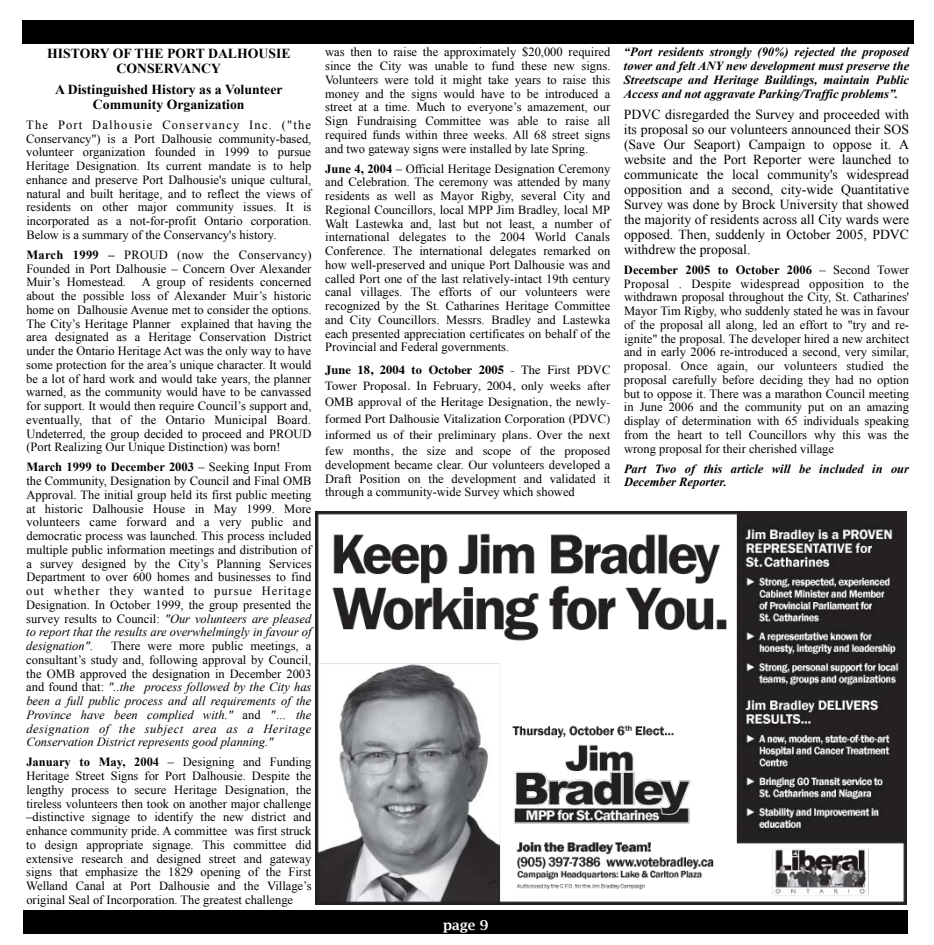
<style>
.page{position:relative;width:934px;height:945px;background:#fff}
.page>*{position:absolute;margin:0;border:0;box-sizing:border-box;transform-origin:0 0}
.t1{font:13.75px/15px "Times New Roman";color:#000;text-align:justify}
.t2{font:700 13.75px/15px "Times New Roman";color:#000;text-align:center}
.t3{font:600 13.75px "Lucida Bright";color:#fff}
.t4{font:12.5px/13.8px "Times New Roman";color:#000;text-align:justify}
.t5{font:italic 12.5px/13.8px "Times New Roman";color:#000;text-align:justify}
.t6{font:12.5px/16.2px "Times";color:#000;text-align:justify}
.t7{font:italic 700 12.5px/13.8px "Times New Roman";color:#000;text-align:justify}
.s1{font-weight:700}
.s2{font-style:italic}
.s3{font-style:normal}
</style>
<div class="page">
<div style="left:22px;top:20px;width:892px;height:24px;background:#000"></div>
<img style="left:315px;top:511px;width:591px;height:394px">
<div style="left:24px;top:910px;width:884px;height:24px;background:#000"></div>
<p class="t2" style="left:47px;top:45px;width:245px">HISTORY OF THE PORT DALHOUSIE<br>CONSERVANCY</p>
<p class="t2" style="left:55px;top:82px;width:229px">A Distinguished History as a Volunteer<br>Community Organization</p>
<p class="t4" style="left:26px;top:118px;width:287px">The Port Dalhousie Conservancy Inc. ("the Conservancy") is a Port Dalhousie community-based, volunteer organization founded in 1999 to pursue Heritage Designation. Its current mandate is to help enhance and preserve Port Dalhousie's unique cultural, natural and built heritage, and to reflect the views of residents on other major community issues. It is incorporated as a not-for-profit Ontario corporation.<br>Below is a summary of the Conservancy's history.</p>
<p class="t4" style="left:26px;top:248px;width:287px"><span class="s1">March 1999 –</span> PROUD (now the Conservancy)<br>Founded in Port Dalhousie – Concern Over Alexander Muir’s Homestead.</p>
<p class="t4" style="left:26px;top:275px;width:287px;text-indent:115px">A group of residents concerned about the possible loss of Alexander Muir’s historic home on Dalhousie Avenue met to consider the options.<br>The City’s Heritage Planner explained that having the area designated as a Heritage Conservation District under the Ontario Heritage Act was the only way to have some protection for the area’s unique character. It would be a lot of hard work and would take years, the planner warned, as the community would have to be canvassed for support. It would then require Council’s support and, eventually, that of the Ontario Municipal Board.<br>Undeterred, the group decided to proceed and PROUD (Port Realizing Our Unique Distinction) was born!</p>
<p class="t4" style="left:26px;top:460px;width:287px"><span class="s1">March 1999 to December 2003</span> – Seeking Input From the Community, Designation by Council and Final OMB Approval. The initial group held its first public meeting at historic Dalhousie House in May 1999. More volunteers came forward and a very public and democratic process was launched. This process included multiple public information meetings and distribution of a survey designed by the City’s Planning Services Department to over 600 homes and businesses to find out whether they wanted to pursue Heritage Designation. In October 1999, the group presented the survey results to Council: <span class="s2">"Our volunteers are pleased to report that the results are overwhelmingly in favour of designation"</span>.</p>
<p class="t5" style="left:26px;top:639px;width:287px;text-indent:85px"><span class="s3">There were more public meetings, a consultant’s study and, following approval by Council, the OMB approved the designation in December 2003 and found that:</span> "..the process followed by the City has been a full public process and all requirements of the Province have been complied with." <span class="s3">and</span> "… the designation of the subject area as a Heritage Conservation District represents good planning."</p>
<p class="t4" style="left:26px;top:755px;width:287px"><span class="s1">January to May, 2004</span> – Designing and Funding Heritage Street Signs for Port Dalhousie. Despite the lengthy process to secure Heritage Designation, the tireless volunteers then took on another major challenge –distinctive signage to identify the new district and enhance community pride. A committee was first struck to design appropriate signage. This committee did extensive research and designed street and gateway signs that emphasize the 1829 opening of the First Welland Canal at Port Dalhousie and the Village’s original Seal of Incorporation. The greatest challenge</p>
<p class="t4" style="left:325px;top:45px;width:287px">was then to raise the approximately $20,000 required since the City was unable to fund these new signs.<br>Volunteers were told it might take years to raise this money and the signs would have to be introduced a street at a time. Much to everyone’s amazement, our Sign Fundraising Committee was able to raise all required funds within three weeks. All 68 street signs and two gateway signs were installed by late Spring.</p>
<p class="t4" style="left:325px;top:161px;width:287px"><span class="s1">June 4, 2004</span> – Official Heritage Designation Ceremony and Celebration. The ceremony was attended by many residents as well as Mayor Rigby, several City and Regional Councillors, local MPP Jim Bradley, local MP Walt Lastewka and, last but not least, a number of international delegates to the 2004 World Canals Conference. The international delegates remarked on how well-preserved and unique Port Dalhousie was and called Port one of the last relatively-intact 19th century canal villages. The efforts of our volunteers were recognized by the St. Catharines Heritage Committee and City Councillors. Messrs. Bradley and Lastewka each presented appreciation certificates on behalf of the Provincial and Federal governments.</p>
<p class="t6" style="left:325px;top:361px;width:287px"><span class="s1">June 18, 2004 to October 2005</span> - The First PDVC Tower Proposal. In February, 2004, only weeks after OMB approval of the Heritage Designation, the newly&shy;formed Port Dalhousie Vitalization Corporation (PDVC) informed us of their preliminary plans. Over the next few months, the size and scope of the proposed</p>
<p class="t4" style="left:325px;top:458px;width:287px">development became clear. Our volunteers developed a Draft Position on the development and validated it through a community-wide Survey which showed</p>
<p class="t3" style="left:443px;top:917px;width:47px">page 9</p>
<p class="t7" style="left:624px;top:45px;width:287px">“Port residents strongly (90%) rejected the proposed tower and felt ANY new development must preserve the Streetscape and Heritage Buildings, maintain Public Access and not aggravate Parking/Traffic problems”.</p>
<p class="t1" style="left:624px;top:107px;width:287px">PDVC disregarded the Survey and proceeded with its proposal so our volunteers announced their SOS (Save Our Seaport) Campaign to oppose it. A website and the Port Reporter were launched to communicate the local community's widespread opposition and a second, city-wide Quantitative Survey was done by Brock University that showed the majority of residents across all City wards were opposed. Then, suddenly in October 2005, PDVC withdrew the proposal.</p>
<p class="t4" style="left:624px;top:263px;width:287px"><span class="s1">December 2005 to October 2006</span> – Second Tower Proposal . Despite widespread opposition to the withdrawn proposal throughout the City, St. Catharines' Mayor Tim Rigby, who suddenly stated he was in favour of the proposal all along, led an effort to "try and re&shy;ignite" the proposal. The developer hired a new architect and in early 2006 re-introduced a second, very similar, proposal. Once again, our volunteers studied the proposal carefully before deciding they had no option but to oppose it. There was a marathon Council meeting in June 2006 and the community put on an amazing display of determination with 65 individuals speaking from the heart to tell Councillors why this was the wrong proposal for their cherished village</p>
<p class="t7" style="left:624px;top:461px;width:286px">Part Two of this article will be included in our<br>December Reporter.</p>
</div>
